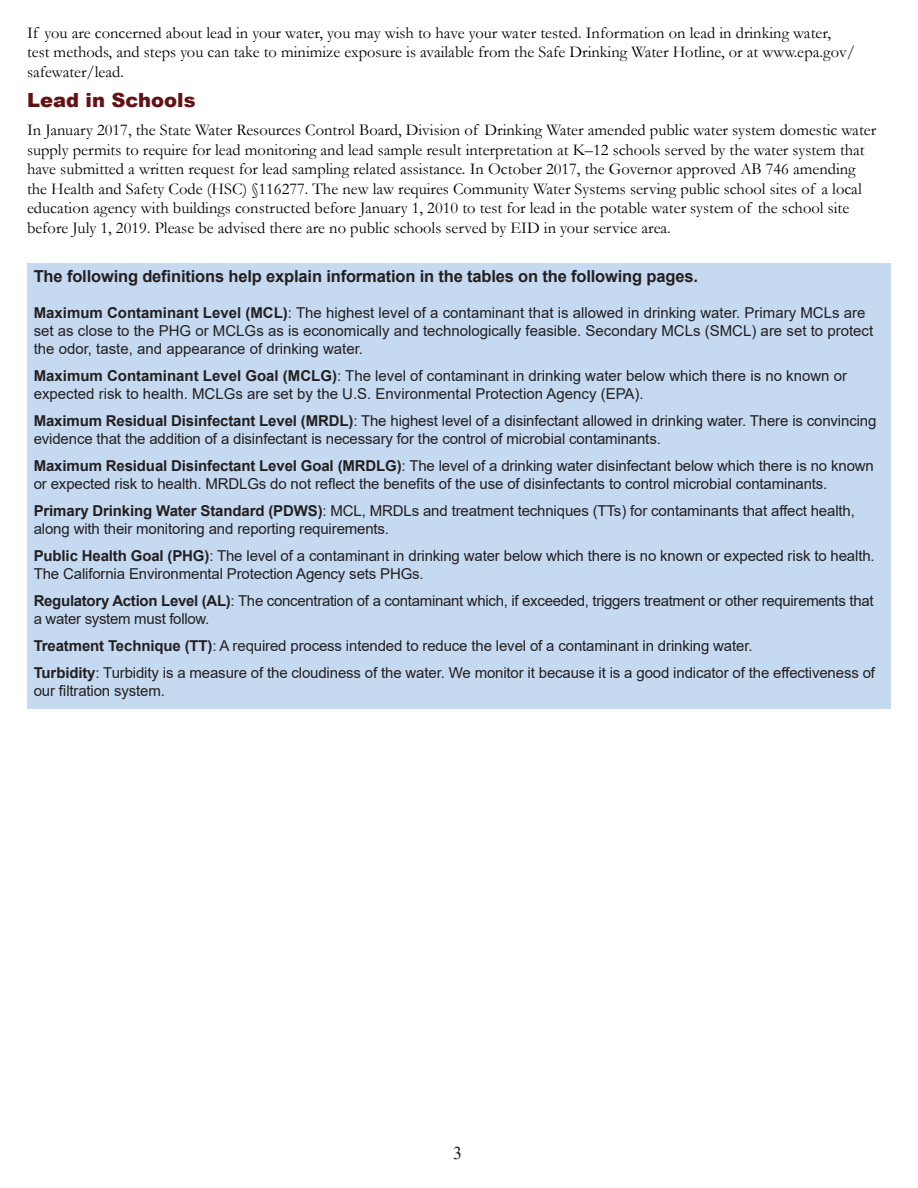
<style>
.page{position:relative;width:918px;height:1188px;background:#fff}
.page>*{position:absolute;margin:0;border:0;box-sizing:border-box;transform-origin:0 0}
.t1{font:900 19.5px "Arial";color:#621214}
.t2{font:18px "Times New Roman";color:#231f20}
.t3{font:16.5px/19.5px "Garamond";color:#000}
.t4{font:700 16.5px "Arial";letter-spacing:-.01em;color:#231f20}
.t5{font:15px/18px "Arial";letter-spacing:-.01em;color:#231f20}
.s1{font-weight:700}
</style>
<div class="page">
<div style="left:27px;top:264px;width:864px;height:445px;background:#c5d9f1"></div>
<p class="t3" style="left:27px;top:22px;width:830px">If you are concerned about lead in your water, you may wish to have your water tested. Information on lead in drinking water, test methods, and steps you can take to minimize exposure is available from the Safe Drinking Water Hotline, or at www.epa.gov/ safewater/lead.</p>
<p class="t1" style="left:27px;top:86px;width:170px">Lead in Schools</p>
<p class="t3" style="left:27px;top:120px;width:851px">In January 2017, the State Water Resources Control Board, Division of Drinking Water amended public water system domestic water supply permits to require for lead monitoring and lead sample result interpretation at K–12 schools served by the water system that have submitted a written request for lead sampling related assistance. In October 2017, the Governor approved AB 746 amending the Health and Safety Code (HSC) §116277. The new law requires Community Water Systems serving public school sites of a local education agency with buildings constructed before January 1, 2010 to test for lead in the potable water system of the school site before July 1, 2019. Please be advised there are no public schools served by EID in your service area.</p>
<p class="t4" style="left:34px;top:265px;width:666px">The following definitions help explain information in the tables on the following pages.</p>
<p class="t5" style="left:34px;top:304px;width:841px"><span class="s1">Maximum Contaminant Level (MCL)</span>: The highest level of a contaminant that is allowed in drinking water. Primary MCLs are set as close to the PHG or MCLGs as is economically and technologically feasible. Secondary MCLs (SMCL) are set to protect the odor, taste, and appearance of drinking water.</p>
<p class="t5" style="left:34px;top:367px;width:815px"><span class="s1">Maximum Contaminant Level Goal (MCLG)</span>: The level of contaminant in drinking water below which there is no known or expected risk to health. MCLGs are set by the U.S. Environmental Protection Agency (EPA).</p>
<p class="t5" style="left:34px;top:412px;width:844px"><span class="s1">Maximum Residual Disinfectant Level (MRDL)</span>: The highest level of a disinfectant allowed in drinking water. There is convincing evidence that the addition of a disinfectant is necessary for the control of microbial contaminants.</p>
<p class="t5" style="left:34px;top:457px;width:842px"><span class="s1">Maximum Residual Disinfectant Level Goal (MRDLG)</span>: The level of a drinking water disinfectant below which there is no known or expected risk to health. MRDLGs do not reflect the benefits of the use of disinfectants to control microbial contaminants.</p>
<p class="t5" style="left:34px;top:502px;width:823px"><span class="s1">Primary Drinking Water Standard (PDWS)</span>: MCL, MRDLs and treatment techniques (TTs) for contaminants that affect health, along with their monitoring and reporting requirements.</p>
<p class="t5" style="left:34px;top:547px;width:842px"><span class="s1">Public Health Goal (PHG)</span>: The level of a contaminant in drinking water below which there is no known or expected risk to health.<br>The California Environmental Protection Agency sets PHGs.</p>
<p class="t5" style="left:34px;top:592px;width:841px"><span class="s1">Regulatory Action Level (AL)</span>: The concentration of a contaminant which, if exceeded, triggers treatment or other requirements that a water system must follow.</p>
<p class="t5" style="left:34px;top:637px;width:720px"><span class="s1">Treatment Technique (TT)</span>: A required process intended to reduce the level of a contaminant in drinking water.</p>
<p class="t5" style="left:34px;top:664px;width:843px"><span class="s1">Turbidity</span>: Turbidity is a measure of the cloudiness of the water. We monitor it because it is a good indicator of the effectiveness of our filtration system.</p>
<p class="t2" style="left:453px;top:1140px;width:10px">3</p>
</div>
